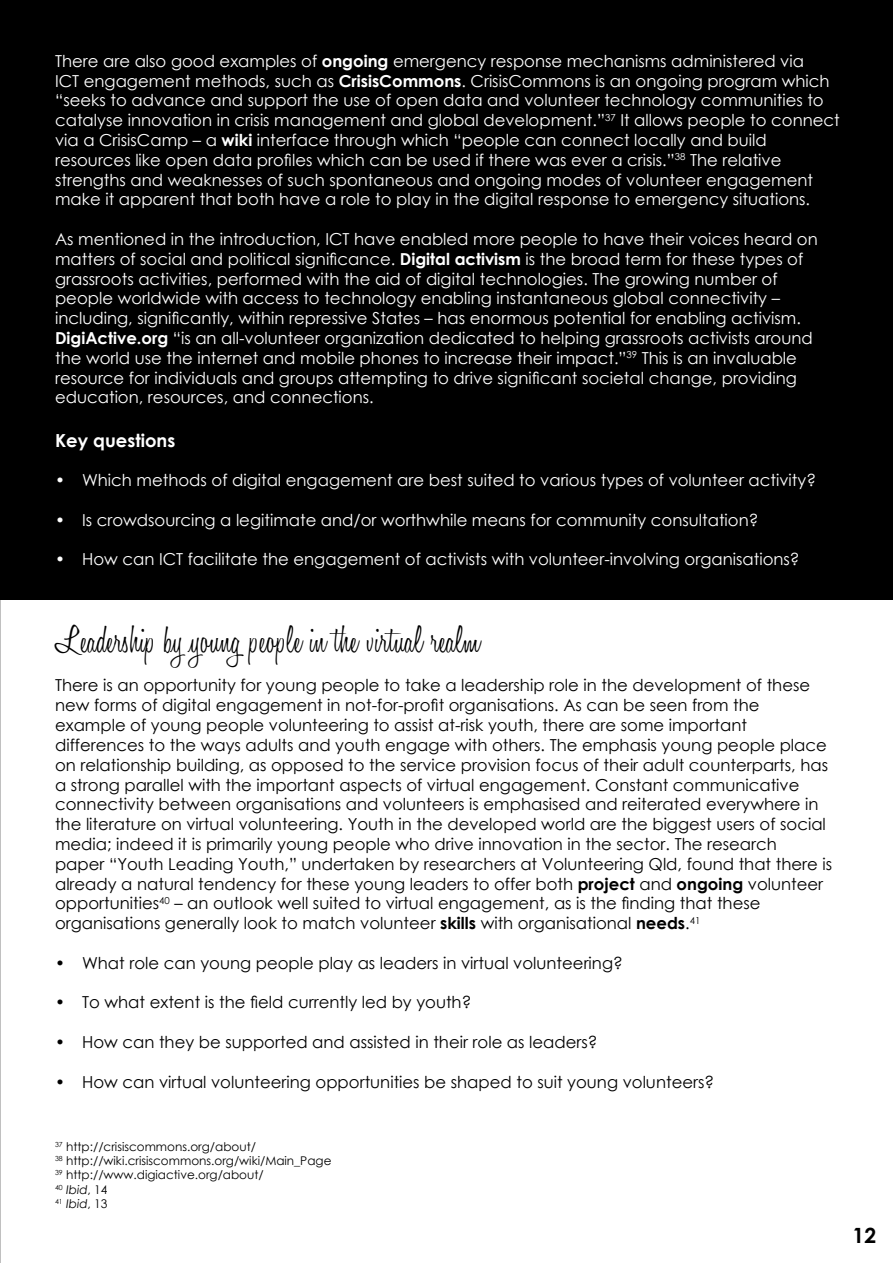
<style>
.page{position:relative;width:893px;height:1263px;background:#fff}
.page>*{position:absolute;margin:0;border:0;box-sizing:border-box;transform-origin:0 0}
.t1{font:300 39px "Honey Script";color:#000}
.t2{font:700 21px "Century Gothic";color:#000}
.t3{font:700 18px "Century Gothic";color:#fff}
.t4{font:16.5px/19.8px "Century Gothic";color:#fff}
.t5{font:16.5px/19.8px "Century Gothic";color:#000}
.t6{font:12px/14.4px "Century Gothic";color:#000}
.s1{font-weight:700}
.s2{font-style:italic}
</style>
<div class="page">
<div style="left:0;top:0;width:893px;height:600px;background:#000"></div>
<p class="t4" style="left:55px;top:51px;width:786px">There are also good examples of <span class="s1">ongoing</span> emergency response mechanisms administered via<br>ICT engagement methods, such as <span class="s1">CrisisCommons</span>. CrisisCommons is an ongoing program which “seeks to advance and support the use of open data and volunteer technology communities to catalyse innovation in crisis management and global development.”<sup>37</sup> It allows people to connect via a CrisisCamp – a <span class="s1">wiki</span> interface through which “people can connect locally and build resources like open data profiles which can be used if there was ever a crisis.”<sup>38</sup> The relative strengths and weaknesses of such spontaneous and ongoing modes of volunteer engagement make it apparent that both have a role to play in the digital response to emergency situations.</p>
<p class="t4" style="left:55px;top:229px;width:764px">As mentioned in the introduction, ICT have enabled more people to have their voices heard on matters of social and political significance. <span class="s1">Digital activism</span> is the broad term for these types of grassroots activities, performed with the aid of digital technologies. The growing number of people worldwide with access to technology enabling instantaneous global connectivity – including, significantly, within repressive States – has enormous potential for enabling activism.<br><span class="s1">DigiActive.org</span> “is an all-volunteer organization dedicated to helping grassroots activists around the world use the internet and mobile phones to increase their impact.”<sup>39</sup> This is an invaluable resource for individuals and groups attempting to drive significant societal change, providing education, resources, and connections.</p>
<p class="t3" style="left:55px;top:426px;width:122px">Key questions</p>
<p class="t4" style="left:55px;top:470px;width:762px">• Which methods of digital engagement are best suited to various types of volunteer activity?</p>
<p class="t4" style="left:55px;top:510px;width:705px">• Is crowdsourcing a legitimate and/or worthwhile means for community consultation?</p>
<p class="t4" style="left:55px;top:549px;width:746px">• How can ICT facilitate the engagement of activists with volunteer-involving organisations?</p>
<h1 class="t1" style="left:55px;top:616px;width:427px">Leadership by young people in the virtual realm</h1>
<p class="t5" style="left:55px;top:675px;width:779px">There is an opportunity for young people to take a leadership role in the development of these new forms of digital engagement in not-for-profit organisations. As can be seen from the example of young people volunteering to assist at-risk youth, there are some important differences to the ways adults and youth engage with others. The emphasis young people place on relationship building, as opposed to the service provision focus of their adult counterparts, has a strong parallel with the important aspects of virtual engagement. Constant communicative connectivity between organisations and volunteers is emphasised and reiterated everywhere in the literature on virtual volunteering. Youth in the developed world are the biggest users of social media; indeed it is primarily young people who drive innovation in the sector. The research<br>paper “Youth Leading Youth,” undertaken by researchers at Volunteering Qld, found that there is already a natural tendency for these young leaders to offer both <span class="s1">project</span> and <span class="s1">ongoing</span> volunteer opportunities<sup>40</sup> – an outlook well suited to virtual engagement, as is the finding that these organisations generally look to match volunteer <span class="s1">skills</span> with organisational <span class="s1">needs</span>.<sup>41</sup></p>
<p class="t5" style="left:55px;top:952px;width:569px">• What role can young people play as leaders in virtual volunteering?</p>
<p class="t5" style="left:55px;top:992px;width:418px">• To what extent is the field currently led by youth?</p>
<p class="t5" style="left:55px;top:1032px;width:544px">• How can they be supported and assisted in their role as leaders?</p>
<p class="t5" style="left:55px;top:1071px;width:661px">• How can virtual volunteering opportunities be shaped to suit young volunteers?</p>
<p class="t6" style="left:55px;top:1139px;width:278px"><sup>•</sup><sup>37</sup> http://crisiscommons.org/about/<br><sup>38</sup> http://wiki.crisiscommons.org/wiki/Main_Page<br><sup>39</sup> http://www.digiactive.org/about/<br><sup>40</sup> <span class="s2">Ibid</span>, 14<br><sup>41</sup> <span class="s2">Ibid</span>, 13</p>
<p class="t2" style="left:853px;top:1220px;width:25px">12</p>
</div>
